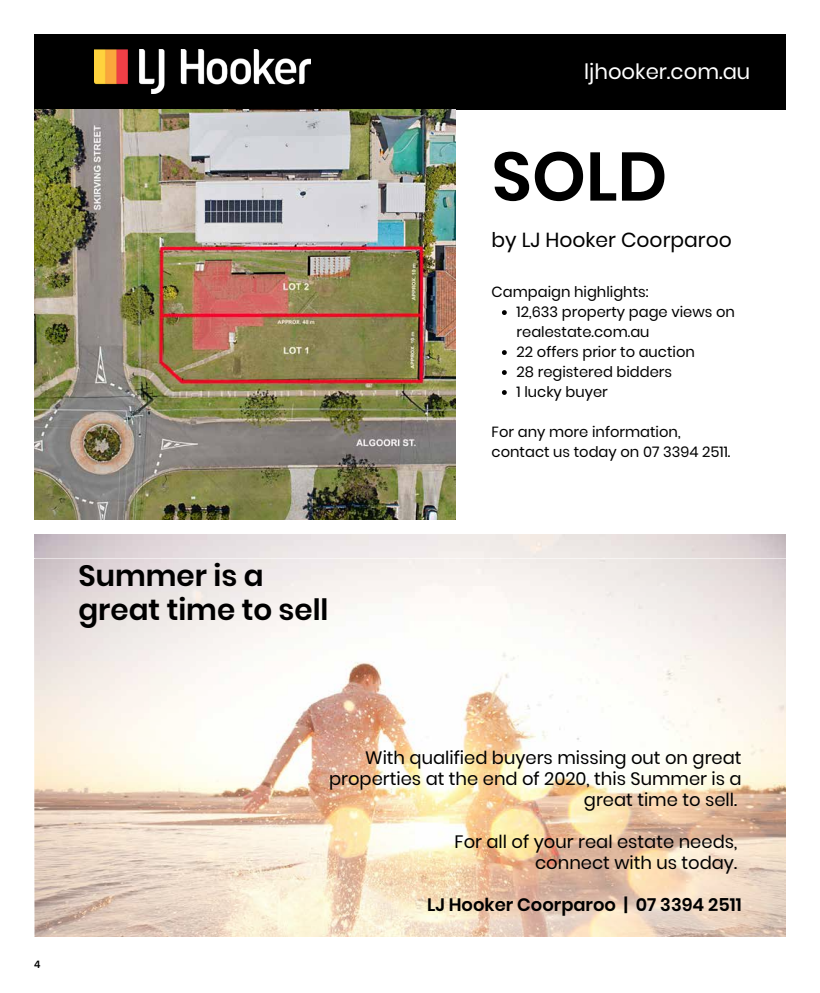
<style>
.page{position:relative;width:820px;height:993px;background:#fff}
.page>*{position:absolute;margin:0;border:0;box-sizing:border-box;transform-origin:0 0}
.t1{font:600 68.4px "Poppins";color:#000}
.t2{font:600 29.4px/33.7px "Poppins";color:#000}
.t3{font:21.1px "Poppins";color:#fff}
.t4{font:20.3px "Poppins";color:#000}
.t5{font:17.9px/20.9px "Poppins";color:#000;text-align:right}
.t6{font:600 17.9px "Poppins";color:#000}
.t7{font:14.7px/20px "Poppins";color:#000}
.t8{font:600 11px "Proxima Nova";color:#000}
</style>
<div class="page">
<div style="left:34px;top:34px;width:751px;height:75px;background:#000"></div>
<img style="left:94px;top:50px;width:216px;height:43px">
<img style="left:34px;top:109px;width:421px;height:410px">
<svg style="left:34px;top:558px;width:751px;height:377px"></svg>
<svg style="left:502px;top:310px;width:4px;height:5px"></svg>
<svg style="left:502px;top:350px;width:4px;height:5px"></svg>
<svg style="left:502px;top:370px;width:4px;height:5px"></svg>
<svg style="left:502px;top:390px;width:4px;height:5px"></svg>
<h2 class="t2" style="left:78px;top:559px;width:251px">Summer is a great time to sell</h2>
<h3 class="t3" style="left:584px;top:59px;width:168px">ljhooker.com.au</h3>
<h1 class="t1" style="left:491px;top:137px;width:177px">SOLD</h1>
<h3 class="t4" style="left:491px;top:228px;width:241px">by LJ Hooker Coorparoo</h3>
<p class="t7" style="left:491px;top:282px;width:158px">Campaign highlights:</p>
<p class="t7" style="left:516px;top:302px;width:220px">12,633 property page views on realestate.com.au<br>22 offers prior to auction<br>28 registered bidders<br>1 lucky buyer</p>
<p class="t7" style="left:491px;top:421px;width:240px">For any more information, contact us today on 07 3394 2511.</p>
<p class="t8" style="left:34px;top:957px;width:8px">4</p>
<p class="t5" style="left:329px;top:747px;width:414px">With qualified buyers missing out on great properties at the end of 2020, this Summer is a great time to sell.</p>
<p class="t5" style="left:454px;top:830px;width:284px">For all of your real estate needs, connect with us today.</p>
<p class="t6" style="left:427px;top:893px;width:316px">LJ Hooker Coorparoo | 07 3394 2511</p>
</div>
